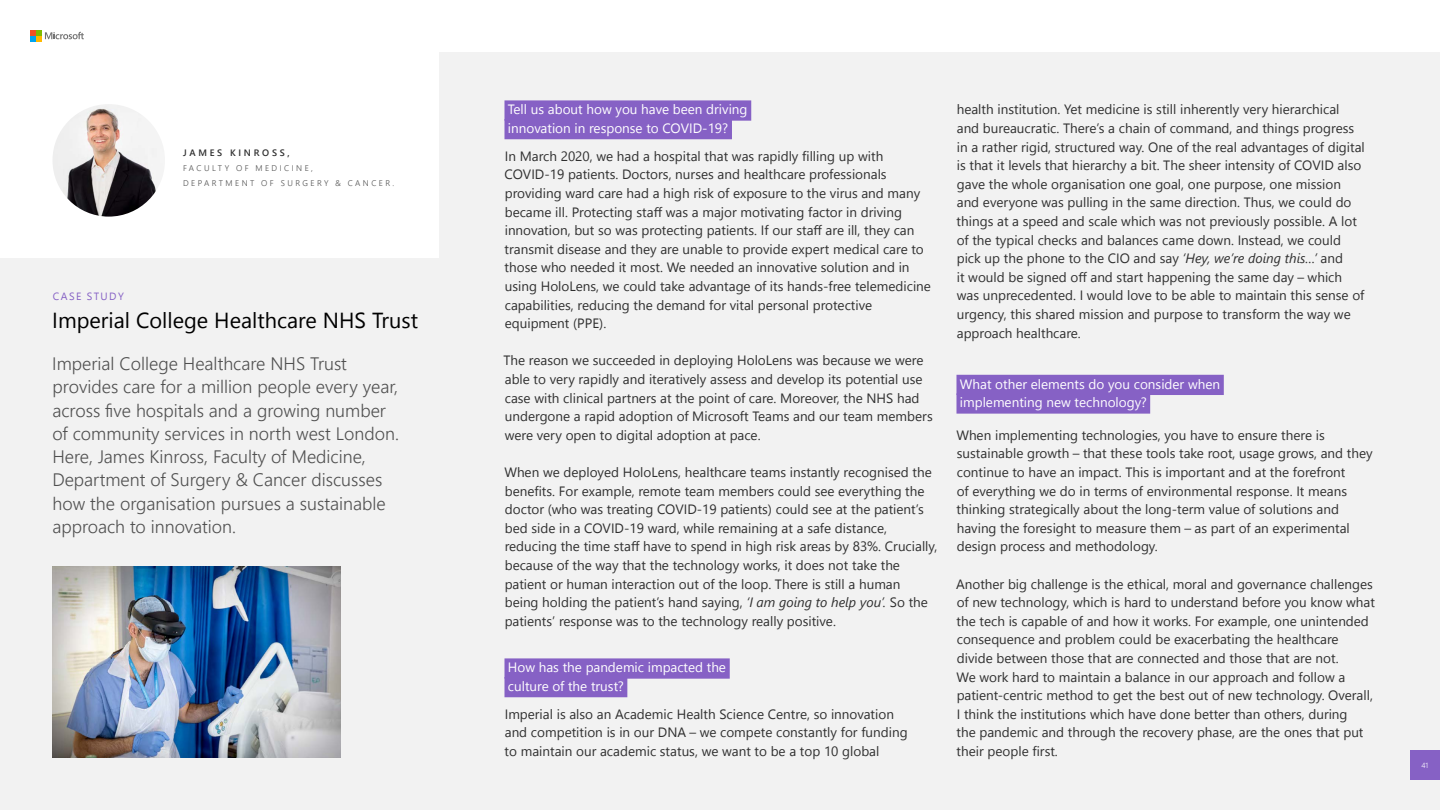
<style>
.page{position:relative;width:1440px;height:810px;background:#fff}
.page>*{position:absolute;margin:0;border:0;box-sizing:border-box;transform-origin:0 0}
.t1{font:21.75px "Segoe UI";color:#000}
.t2{font:300 18px/23.2px "Segoe UI";color:#505050}
.t3{font:13.5px/18.6px "Segoe UI";color:#2f2f2f}
.t4{font:13.5px/18.6px "Segoe UI";color:#fff}
.t5{font:10.5px "Segoe UI";letter-spacing:.135em;color:#8661c5}
.t6{font:600 9.3px "Segoe UI";letter-spacing:.295em;color:#2f2f2f}
.t7{font:300 8.25px/15.1px "Segoe UI";letter-spacing:.295em;color:#505050}
.t8{font:300 7.5px "Segoe UI";color:#fff}
.s1{font-style:italic}
</style>
<div class="page">
<div style="left:0;top:52px;width:1440px;height:758px;background:#f2f2f2"></div>
<div style="left:0;top:2px;width:439px;height:256px;background:#fff"></div>
<img style="left:53px;top:567px;width:288px;height:191px">
<div style="left:1410px;top:750px;width:30px;height:30px;background:#8661c5"></div>
<svg style="left:30px;top:30px;width:54px;height:12px"></svg>
<div style="left:956px;top:375px;width:268px;height:20px;background:#8661c5"></div>
<div style="left:956px;top:393px;width:194px;height:21px;background:#8661c5"></div>
<div style="left:504px;top:100px;width:247px;height:21px;background:#8661c5"></div>
<div style="left:504px;top:119px;width:228px;height:20px;background:#8661c5"></div>
<div style="left:504px;top:658px;width:226px;height:21px;background:#8661c5"></div>
<div style="left:504px;top:677px;width:123px;height:20px;background:#8661c5"></div>
<img style="left:52px;top:104px;width:113px;height:113px;border-radius:56px">
<p class="t6" style="left:183px;top:145px;width:108px">JAMES KINROSS,</p>
<p class="t7" style="left:183px;top:160px;width:213px">FACULTY OF MEDICINE,<br>DEPARTMENT OF SURGERY &amp; CANCER.</p>
<p class="t5" style="left:53px;top:288px;width:72px">CASE STUDY</p>
<h1 class="t1" style="left:52px;top:303px;width:367px">Imperial College Healthcare NHS Trust</h1>
<p class="t2" style="left:52px;top:352px;width:348px">Imperial College Healthcare NHS Trust provides care for a million people every year, across five hospitals and a growing number of community services in north west London.<br>Here, James Kinross, Faculty of Medicine, Department of Surgery &amp; Cancer discusses how the organisation pursues a sustainable approach to innovation.</p>
<p class="t4" style="left:508px;top:100px;width:241px">Tell us about how you have been driving innovation in response to COVID-19?</p>
<p class="t3" style="left:505px;top:146px;width:428px">In March 2020, we had a hospital that was rapidly filling up with COVID-19 patients. Doctors, nurses and healthcare professionals providing ward care had a high risk of exposure to the virus and many became ill. Protecting staff was a major motivating factor in driving innovation, but so was protecting patients. If our staff are ill, they can transmit disease and they are unable to provide expert medical care to those who needed it most. We needed an innovative solution and in using HoloLens, we could take advantage of its hands-free telemedicine capabilities, reducing the demand for vital personal protective equipment (PPE).</p>
<p class="t3" style="left:503px;top:351px;width:431px">The reason we succeeded in deploying HoloLens was because we were able to very rapidly and iteratively assess and develop its potential use case with clinical partners at the point of care. Moreover, the NHS had undergone a rapid adoption of Microsoft Teams and our team members were very open to digital adoption at pace.</p>
<p class="t3" style="left:504px;top:463px;width:434px">When we deployed HoloLens, healthcare teams instantly recognised the benefits. For example, remote team members could see everything the doctor (who was treating COVID-19 patients) could see at the patient’s bed side in a COVID-19 ward, while remaining at a safe distance, reducing the time staff have to spend in high risk areas by 83%. Crucially, because of the way that the technology works, it does not take the patient or human interaction out of the loop. There is still a human being holding the patient’s hand saying, <span class="s1">‘I am going to help you’.</span> So the patients’ response was to the technology really positive.</p>
<p class="t4" style="left:508px;top:658px;width:220px">How has the pandemic impacted the culture of the trust?</p>
<p class="t3" style="left:505px;top:705px;width:405px">Imperial is also an Academic Health Science Centre, so innovation and competition is in our DNA – we compete constantly for funding to maintain our academic status, we want to be a top 10 global</p>
<p class="t3" style="left:957px;top:100px;width:410px">health institution. Yet medicine is still inherently very hierarchical and bureaucratic. There’s a chain of command, and things progress in a rather rigid, structured way. One of the real advantages of digital is that it levels that hierarchy a bit. The sheer intensity of COVID also gave the whole organisation one goal, one purpose, one mission and everyone was pulling in the same direction. Thus, we could do things at a speed and scale which was not previously possible. A lot of the typical checks and balances came down. Instead, we could pick up the phone to the CIO and say <span class="s1">‘Hey, we’re doing this…’</span> and<br>it would be signed off and start happening the same day – which was unprecedented. I would love to be able to maintain this sense of urgency, this shared mission and purpose to transform the way we approach healthcare.</p>
<p class="t4" style="left:960px;top:374px;width:262px">What other elements do you consider when implementing new technology?</p>
<p class="t3" style="left:956px;top:425px;width:418px">When implementing technologies, you have to ensure there is sustainable growth – that these tools take root, usage grows, and they continue to have an impact. This is important and at the forefront<br>of everything we do in terms of environmental response. It means thinking strategically about the long-term value of solutions and having the foresight to measure them – as part of an experimental design process and methodology.</p>
<p class="t3" style="left:956px;top:574px;width:420px">Another big challenge is the ethical, moral and governance challenges of new technology, which is hard to understand before you know what the tech is capable of and how it works. For example, one unintended consequence and problem could be exacerbating the healthcare divide between those that are connected and those that are not.<br>We work hard to maintain a balance in our approach and follow a patient-centric method to get the best out of new technology. Overall, I think the institutions which have done better than others, during<br>the pandemic and through the recovery phase, are the ones that put their people first.</p>
<p class="t8" style="left:1422px;top:759px;width:8px">41</p>
</div>
